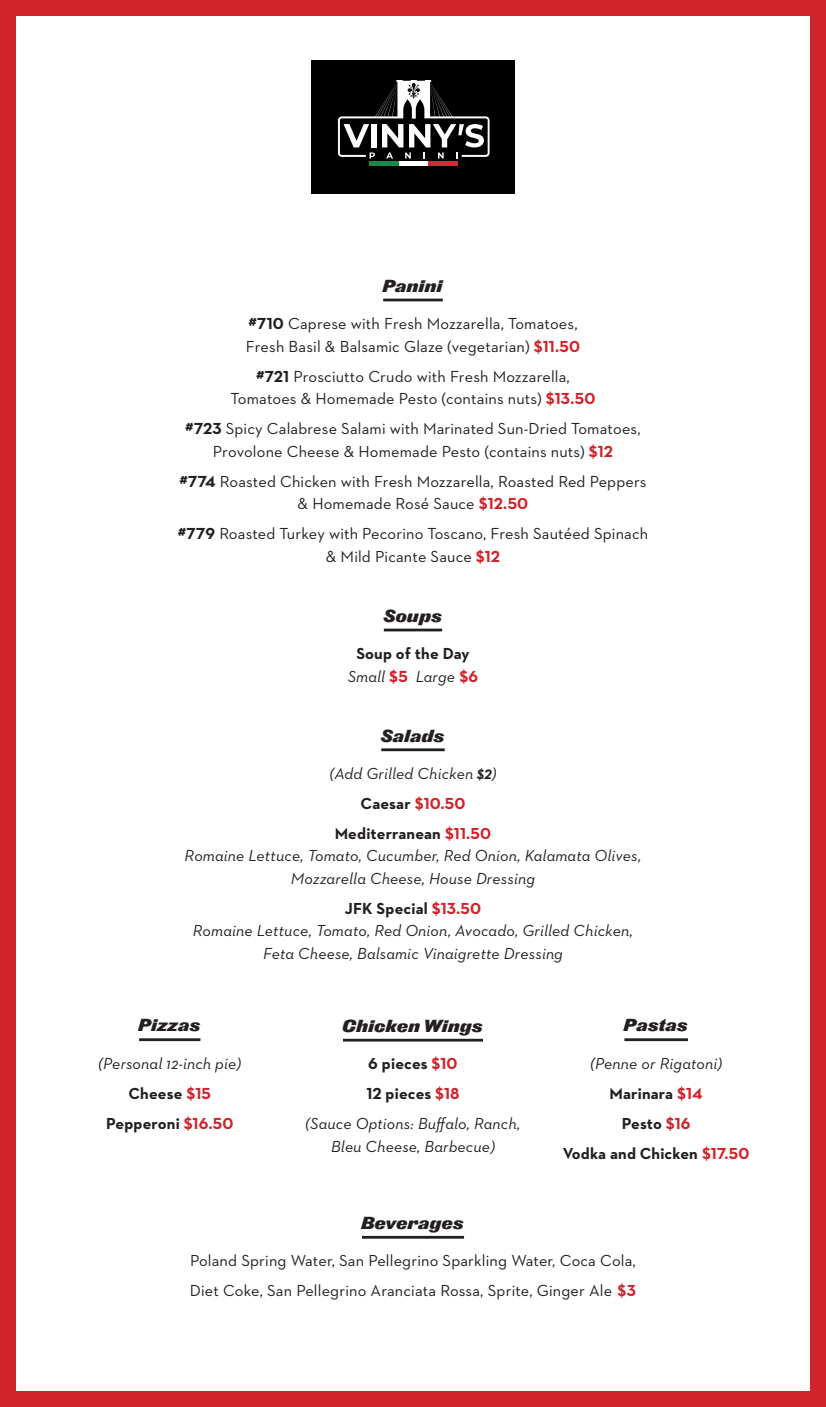
<style>
.page{position:relative;width:826px;height:1407px;background:#fff}
.page>*{position:absolute;margin:0;border:0;box-sizing:border-box;transform-origin:0 0}
.t1{font:16.26px/22.6px "Neutraface 2 Text";letter-spacing:.01em;color:#231f20;text-align:center}
.t2{font:italic 16.26px/22.6px "Neutraface 2 Text";letter-spacing:.01em;color:#231f20;text-align:center}
.t3{font:700 16.26px/22.6px "Neutraface 2 Text";letter-spacing:.01em;color:#231f20;text-align:center}
.t4{font:16.26px "Flight Center Gothic";letter-spacing:.02em;color:#231f20}
.s1{font-weight:700}
.s2{font-weight:700;color:#d1232a}
.s3{font-weight:400;font-style:italic}
.s4{color:#d1232a}
.s5{font-weight:700;font-size:13.94px}
.s6{font-weight:700;font-style:normal}
.s7{font-weight:700;font-style:normal;color:#d1232a}
</style>
<div class="page">
<div style="left:0;top:0;width:825px;height:1406px;border:16px solid #d1232a"></div>
<hr style="left:383px;top:298px;width:59px;height:3px;background:#231f20">
<hr style="left:383px;top:628px;width:59px;height:3px;background:#231f20">
<hr style="left:381px;top:748px;width:63px;height:3px;background:#231f20">
<hr style="left:362px;top:1235px;width:102px;height:3px;background:#231f20">
<div style="left:311px;top:60px;width:203px;height:133px;background:#000"></div>
<svg style="left:338px;top:80px;width:151px;height:79px"></svg>
<div style="left:369px;top:161px;width:30px;height:5px;background:#009246"></div>
<div style="left:399px;top:161px;width:29px;height:5px;background:#fff"></div>
<div style="left:428px;top:161px;width:30px;height:5px;background:#ce2b37"></div>
<hr style="left:139px;top:1038px;width:61px;height:3px;background:#231f20">
<hr style="left:343px;top:1038px;width:140px;height:3px;background:#231f20">
<hr style="left:624px;top:1038px;width:63px;height:3px;background:#231f20">
<p class="t4" style="left:383px;top:274px;width:61px">Panini</p>
<p class="t1" style="left:246px;top:312px;width:335px;text-align:left"><span class="s1">#710</span> Caprese with Fresh Mozzarella, Tomatoes,<br>Fresh Basil &amp; Balsamic Glaze (vegetarian) <span class="s2">$11.50</span></p>
<p class="t1" style="left:230px;top:364px;width:366px"><span class="s1">#721</span> Prosciutto Crudo with Fresh Mozzarella,<br>Tomatoes &amp; Homemade Pesto (contains nuts) <span class="s2">$13.50</span></p>
<p class="t1" style="left:185px;top:417px;width:456px"><span class="s1">#723</span> Spicy Calabrese Salami with Marinated Sun-Dried Tomatoes,<br>Provolone Cheese &amp; Homemade Pesto (contains nuts) <span class="s2">$12</span></p>
<p class="t1" style="left:179px;top:469px;width:468px"><span class="s1">#774</span> Roasted Chicken with Fresh Mozzarella, Roasted Red Peppers &amp; Homemade Rosé Sauce <span class="s2">$12.50</span></p>
<p class="t1" style="left:178px;top:522px;width:472px"><span class="s1">#779</span> Roasted Turkey with Pecorino Toscano, Fresh Sautéed Spinach &amp; Mild Picante Sauce <span class="s2">$12</span></p>
<p class="t4" style="left:383px;top:604px;width:60px">Soups</p>
<p class="t3" style="left:347px;top:642px;width:132px">Soup of the Day<br><span class="s3">Small</span> <span class="s4">$5</span> <span class="s3">Large</span> <span class="s4">$6</span></p>
<p class="t4" style="left:381px;top:724px;width:65px">Salads</p>
<p class="t2" style="left:329px;top:761px;width:168px">(Add Grilled Chicken <span class="s5">$2</span>)</p>
<p class="t3" style="left:360px;top:791px;width:106px">Caesar <span class="s4">$10.50</span></p>
<p class="t2" style="left:184px;top:821px;width:458px"><span class="s6">Mediterranean</span> <span class="s7">$11.50<br></span>Romaine Lettuce, Tomato, Cucumber, Red Onion, Kalamata Olives,<br>Mozzarella Cheese, House Dressing</p>
<p class="t2" style="left:193px;top:896px;width:441px"><span class="s6">JFK Special</span> <span class="s7">$13.50<br></span>Romaine Lettuce, Tomato, Red Onion, Avocado, Grilled Chicken,<br>Feta Cheese, Balsamic Vinaigrette Dressing</p>
<p class="t4" style="left:139px;top:1014px;width:63px">Pizzas</p>
<p class="t2" style="left:98px;top:1051px;width:144px">(Personal 12-inch pie)</p>
<p class="t3" style="left:128px;top:1081px;width:84px">Cheese <span class="s4">$15</span></p>
<p class="t3" style="left:106px;top:1111px;width:129px">Pepperoni <span class="s4">$16.50</span></p>
<p class="t4" style="left:342px;top:1014px;width:142px">Chicken Wings</p>
<p class="t3" style="left:368px;top:1052px;width:91px">6 pieces <span class="s4">$10</span></p>
<p class="t3" style="left:366px;top:1082px;width:95px">12 pieces <span class="s4">$18</span></p>
<p class="t2" style="left:305px;top:1112px;width:216px">(Sauce Options: Buffalo, Ranch,<br>Bleu Cheese, Barbecue)</p>
<p class="t4" style="left:624px;top:1014px;width:65px">Pastas</p>
<p class="t2" style="left:590px;top:1051px;width:133px">(Penne or Rigatoni)</p>
<p class="t3" style="left:609px;top:1081px;width:95px">Marinara <span class="s4">$14</span></p>
<p class="t3" style="left:621px;top:1111px;width:70px">Pesto <span class="s4">$16</span></p>
<p class="t3" style="left:562px;top:1141px;width:188px">Vodka and Chicken <span class="s4">$17.50</span></p>
<p class="t4" style="left:361px;top:1211px;width:104px">Beverages</p>
<p class="t1" style="left:190px;top:1245px;width:447px;line-height:29.2px;text-align:left">Poland Spring Water, San Pellegrino Sparkling Water, Coca Cola,<br>Diet Coke, San Pellegrino Aranciata Rossa, Sprite, Ginger Ale <span class="s2">$3</span></p>
</div>
